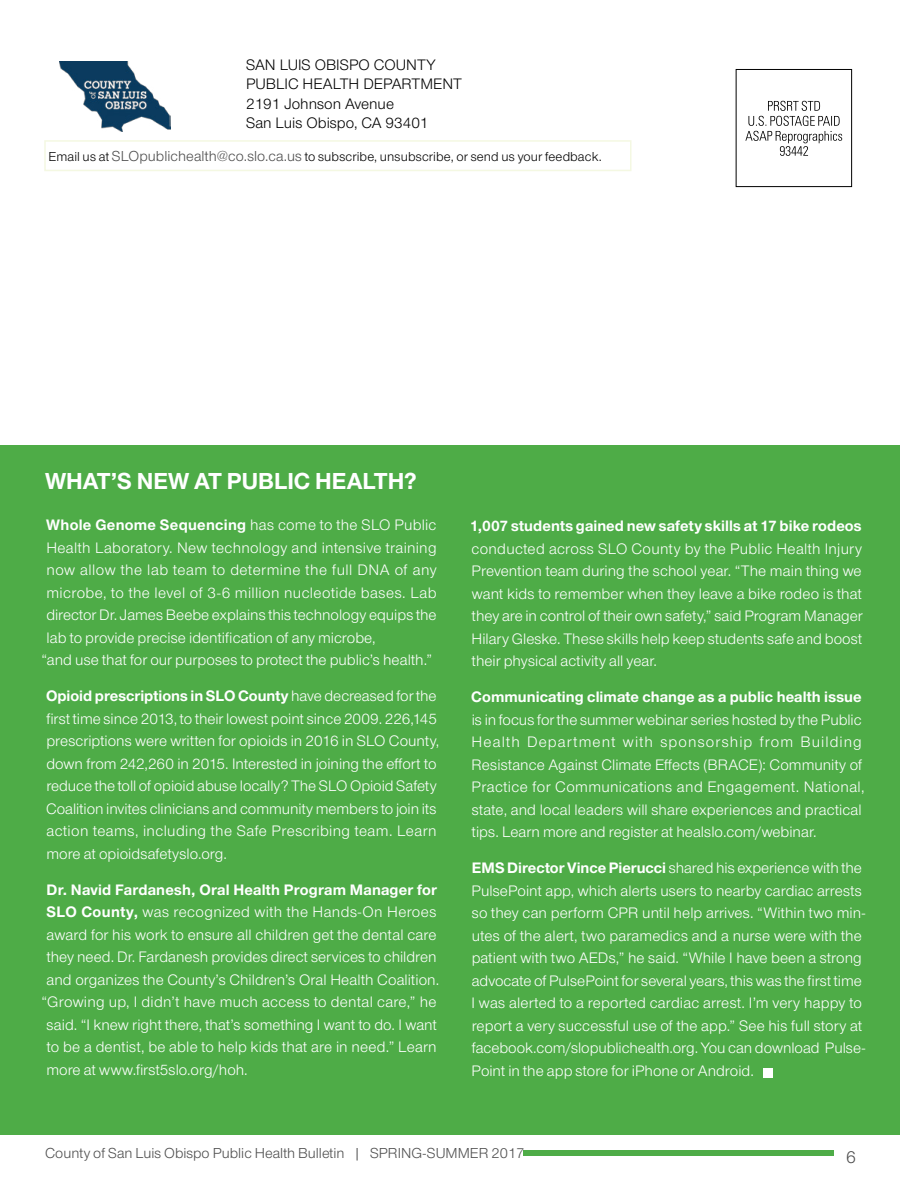
<style>
.page{position:relative;width:900px;height:1200px;background:#fff}
.page>*{position:absolute;margin:0;border:0;box-sizing:border-box;transform-origin:0 0}
.t1{font:700 24px "Nimbus San Nov";color:#fff}
.t2{font:18px "Nimbus San Nov";color:#4d4d4d}
.t3{font:15.75px/22.5px "Nimbus San Nov";letter-spacing:.005em;color:#fff}
.t4{font:700 15.75px "Nimbus San Nov";letter-spacing:.01em;color:#fff}
.t5{font:15.75px "Nimbus San Nov";letter-spacing:.025em;color:#fff}
.t6{font:15.75px/19.5px "Nimbus San Nov";color:#000}
.t7{font:15.75px "Nimbus San Nov";letter-spacing:.03em;color:#fff}
.t8{font:15px "Nimbus San Nov";color:#4d4d4d}
.t9{font:13.5px "Nimbus San Nov";letter-spacing:.01em;color:#000}
.s1{font-size:15px;color:#4d4d4d}
.s2{font-weight:400}
.s3{font-weight:700}
</style>
<div class="page">
<div style="left:0;top:445px;width:900px;height:690px;background:#4eac47"></div>
<div style="left:736px;top:69px;width:116px;height:118px;border:1px solid #000"></div>
<svg style="left:745px;top:101px;width:97px;height:55px"></svg>
<div style="left:44px;top:140px;width:588px;height:31px;border:2px solid #f4f8e2"></div>
<img style="left:59px;top:62px;width:111px;height:69px">
<div style="left:524px;top:1151px;width:310px;height:5px;background:#4eac47"></div>
<div style="left:763px;top:1068px;width:10px;height:10px;background:#fff"></div>
<p class="t6" style="left:246px;top:55px;width:217px">SAN LUIS OBISPO COUNTY<br>PUBLIC HEALTH DEPARTMENT<br>2191 Johnson Avenue<br>San Luis Obispo, CA 93401</p>
<p class="t9" style="left:48px;top:149px;width:555px">Email us at <span class="s1">SLOpublichealth@co.slo.ca.us</span> to subscribe, unsubscribe, or send us your feedback.</p>
<h1 class="t1" style="left:45px;top:466px;width:373px">WHAT’S NEW AT PUBLIC HEALTH?</h1>
<p class="t4" style="left:46px;top:516px;width:392px">Whole Genome Sequencing <span class="s2">has come to the SLO Public</span></p>
<p class="t3" style="left:46px;top:536px;width:392px">Health Laboratory. New technology and intensive training</p>
<p class="t7" style="left:46px;top:561px;width:392px">now allow the lab team to determine the full DNA of any</p>
<p class="t5" style="left:46px;top:584px;width:392px">microbe, to the level of 3-6 million nucleotide bases. Lab</p>
<p class="t3" style="left:46px;top:604px;width:392px">director Dr. James Beebe explains this technology equips the</p>
<p class="t3" style="left:47px;top:626px;width:331px">lab to provide precise identification of any microbe,</p>
<p class="t3" style="left:41px;top:649px;width:392px">“and use that for our purposes to protect the public’s health.”</p>
<p class="t3" style="left:46px;top:685px;width:395px"><span class="s3">Opioid prescriptions in SLO County</span> have decreased for the first time since 2013, to their lowest point since 2009. 226,145 prescriptions were written for opioids in 2016 in SLO County, down from 242,260 in 2015. Interested in joining the effort to reduce the toll of opioid abuse locally? The SLO Opioid Safety Coalition invites clinicians and community members to join its action teams, including the Safe Prescribing team. Learn more at opioidsafetyslo.org.</p>
<p class="t4" style="left:47px;top:880px;width:392px">Dr. Navid Fardanesh, Oral Health Program Manager for</p>
<p class="t5" style="left:46px;top:903px;width:391px"><span class="s3">SLO County,</span> was recognized with the Hands-On Heroes</p>
<p class="t3" style="left:46px;top:924px;width:392px">award for his work to ensure all children get the dental care</p>
<p class="t3" style="left:47px;top:946px;width:391px">they need. Dr. Fardanesh provides direct services to children</p>
<p class="t3" style="left:46px;top:969px;width:394px">and organizes the County’s Children’s Oral Health Coalition.</p>
<p class="t3" style="left:41px;top:991px;width:397px">“Growing up, I didn’t have much access to dental care,” he</p>
<p class="t3" style="left:47px;top:1014px;width:392px">said. “I knew right there, that’s something I want to do. I want</p>
<p class="t3" style="left:47px;top:1036px;width:391px">to be a dentist, be able to help kids that are in need.” Learn</p>
<p class="t3" style="left:46px;top:1059px;width:203px">more at www.first5slo.org/hoh.</p>
<p class="t4" style="left:470px;top:517px;width:393px">1,007 students gained new safety skills at 17 bike rodeos</p>
<p class="t3" style="left:472px;top:537px;width:393px;text-align:justify">conducted across SLO County by the Public Health Injury Prevention team during the school year. “The main thing we want kids to remember when they leave a bike rodeo is that they are in control of their own safety,” said Program Manager Hilary Gleske. These skills help keep students safe and boost their physical activity all year.</p>
<p class="t4" style="left:471px;top:688px;width:392px">Communicating climate change as a public health issue</p>
<p class="t3" style="left:472px;top:708px;width:395px">is in focus for the summer webinar series hosted by the Public Health Department with sponsorship from Building Resistance Against Climate Effects (BRACE): Community of Practice for Communications and Engagement. National, state, and local leaders will share experiences and practical tips. Learn more and register at healslo.com/webinar.</p>
<p class="t3" style="left:472px;top:857px;width:395px"><span class="s3">EMS Director Vince Pierucci</span> shared his experience with the PulsePoint app, which alerts users to nearby cardiac arrests so they can perform CPR until help arrives. “Within two min&shy;utes of the alert, two paramedics and a nurse were with the patient with two AEDs,” he said. “While I have been a strong advocate of PulsePoint for several years, this was the first time I was alerted to a reported cardiac arrest. I’m very happy to report a very successful use of the app.” See his full story at facebook.com/slopublichealth.org. You can download Pulse-Point in the app store for iPhone or Android.</p>
<p class="t8" style="left:45px;top:1144px;width:481px">County of San Luis Obispo Public Health Bulletin | SPRING-SUMMER 2017</p>
<p class="t2" style="left:846px;top:1146px;width:11px">6</p>
</div>
